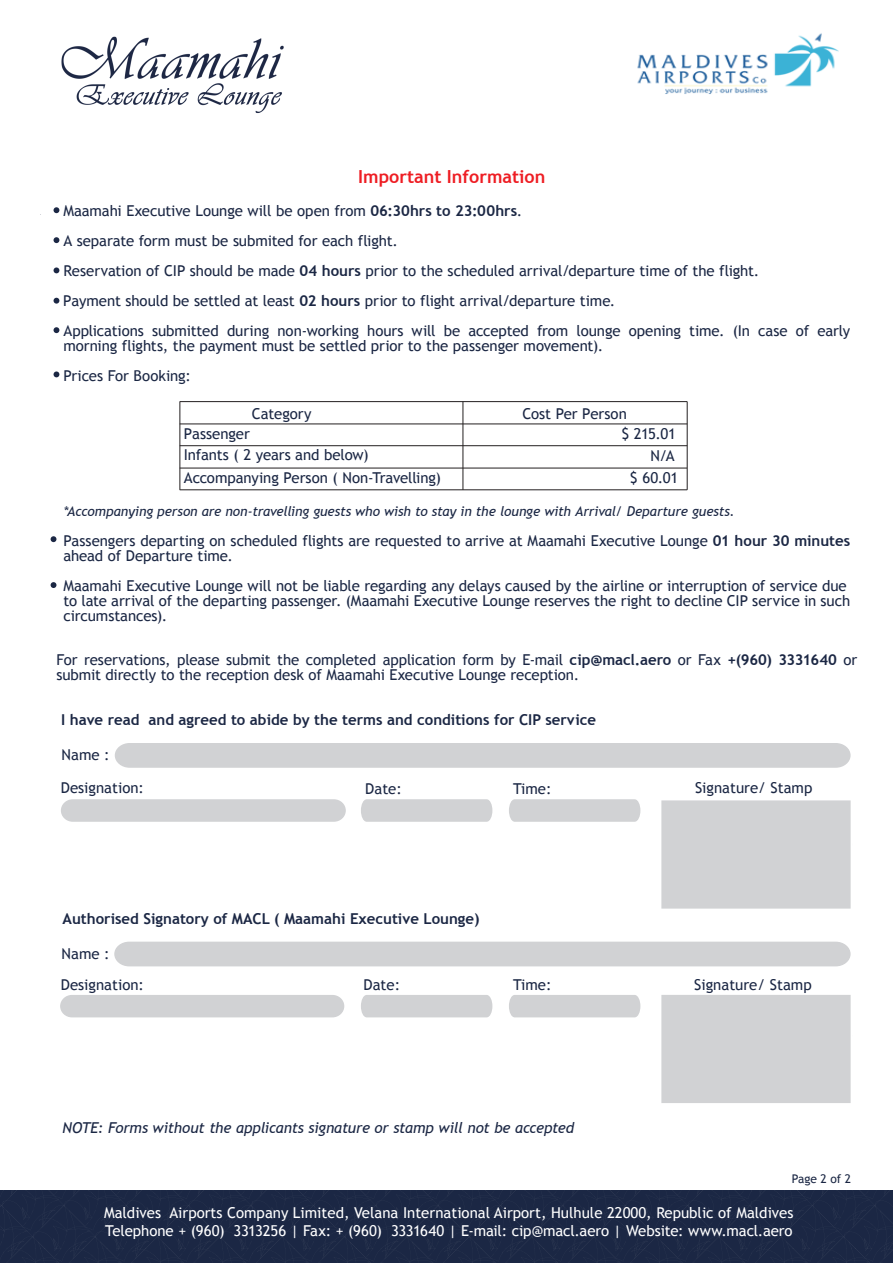
<style>
.page{position:relative;width:893px;height:1263px;background:#fff}
.page>*{position:absolute;margin:0;border:0;box-sizing:border-box;transform-origin:0 0}
.t1{font:700 18px "Trebuchet MS";color:#ee1d23}
.t2{font:15px/30px "Trebuchet MS";letter-spacing:-.005em;color:#1b2744}
.t3{font:15px/18px "Trebuchet MS";color:#fff}
.t4{font:700 15px "Trebuchet MS";color:#1b2744}
.t5{font:italic 15px "Trebuchet MS";letter-spacing:-.01em;color:#1b2744}
.t6{font:italic 13.5px "Trebuchet MS";letter-spacing:-.005em;color:#1b2744}
.t7{font:12px "Trebuchet MS";color:#1b2744}
.s1{font-weight:700}
</style>
<div class="page">
<div style="left:0;top:1190px;width:893px;height:73px;background:#1b2744"></div>
<svg style="left:61px;top:799px;width:285px;height:23px;background:#d2d3d5"></svg>
<svg style="left:361px;top:799px;width:132px;height:23px;background:#d2d3d5"></svg>
<svg style="left:509px;top:799px;width:132px;height:23px;background:#d2d3d5"></svg>
<div style="left:60px;top:995px;width:285px;height:23px;background:#d1d2d4"></div>
<div style="left:361px;top:995px;width:132px;height:23px;background:#d1d2d4"></div>
<div style="left:509px;top:995px;width:132px;height:23px;background:#d1d2d4"></div>
<div style="left:661px;top:995px;width:190px;height:108px;background:#d1d2d4;border:2px solid #d1d2d4"></div>
<div style="left:661px;top:800px;width:190px;height:109px;background:#d1d2d4;border:2px solid #d1d2d4"></div>
<img style="left:637px;top:33px;width:202px;height:61px">
<div style="left:115px;top:743px;width:736px;height:25px;background:#d1d2d4"></div>
<svg style="left:114px;top:941px;width:737px;height:26px;background:#d3d4d6"></svg>
<svg style="left:54px;top:207px;width:5px;height:6px"></svg>
<svg style="left:54px;top:237px;width:5px;height:6px"></svg>
<svg style="left:54px;top:267px;width:5px;height:6px"></svg>
<svg style="left:54px;top:298px;width:5px;height:6px"></svg>
<svg style="left:54px;top:327px;width:5px;height:6px"></svg>
<svg style="left:54px;top:371px;width:5px;height:6px"></svg>
<svg style="left:51px;top:536px;width:5px;height:6px"></svg>
<svg style="left:51px;top:582px;width:5px;height:6px"></svg>
<hr style="left:180px;top:401px;width:507px;height:1px;background:#231f20">
<hr style="left:180px;top:424px;width:507px;height:1px;background:#231f20">
<hr style="left:180px;top:445px;width:507px;height:1px;background:#231f20">
<hr style="left:180px;top:468px;width:507px;height:1px;background:#231f20">
<hr style="left:180px;top:489px;width:507px;height:1px;background:#231f20">
<hr style="left:463px;top:402px;width:1px;height:88px;background:#231f20">
<hr style="left:180px;top:402px;width:1px;height:88px;background:#231f20">
<hr style="left:687px;top:402px;width:1px;height:88px;background:#231f20">
<img style="left:61px;top:36px;width:223px;height:77px">
<p class="t1" style="left:358px;top:166px;width:189px">Important Information</p>
<p class="t2" style="left:63px;top:196px;width:788px">Maamahi Executive Lounge will be open from <span class="s1">06:30hrs to 23:00hrs</span>.<br>A separate form must be submited for each flight.<br>Reservation of CIP should be made <span class="s1">04 hours</span> prior to the scheduled arrival/departure time of the flight.<br>Payment should be settled at least <span class="s1">02 hours</span> prior to flight arrival/departure time.<br>Applications submitted during non-working hours will be accepted from lounge opening time. (In case of early</p>
<p class="t2" style="left:63px;top:331px;width:541px">morning flights, the payment must be settled prior to the passenger movement).<br>Prices For Booking:</p>
<p class="t2" style="left:252px;top:399px;width:61px">Category</p>
<p class="t2" style="left:184px;top:423px;width:186px;line-height:21.1px">Passenger<br>Infants ( 2 years and below)</p>
<p class="t2" style="left:184px;top:463px;width:259px">Accompanying Person ( Non-Travelling)</p>
<p class="t2" style="left:522px;top:399px;width:106px">Cost Per Person</p>
<p class="t2" style="left:621px;top:423px;width:58px;line-height:22px;text-align:right">$ 215.01<br>N/A<br>$ 60.01</p>
<p class="t6" style="left:63px;top:503px;width:673px">*Accompanying person are non-travelling guests who wish to stay in the lounge with Arrival/ Departure guests.</p>
<p class="t2" style="left:63px;top:533px;width:788px;line-height:15px">Passengers departing on scheduled flights are requested to arrive at Maamahi Executive Lounge <span class="s1">01 hour 30 minutes </span>ahead of Departure time.</p>
<p class="t2" style="left:63px;top:578px;width:788px;line-height:15px">Maamahi Executive Lounge will not be liable regarding any delays caused by the airline or interruption of service due to late arrival of the departing passenger. (Maamahi Executive Lounge reserves the right to decline CIP service in such circumstances).</p>
<p class="t2" style="left:56px;top:652px;width:802px;line-height:15px">For reservations, please submit the completed application form by E-mail <span class="s1">cip@macl.aero</span> or Fax <span class="s1">+(960) 3331640</span> or submit directly to the reception desk of Maamahi Executive Lounge reception.</p>
<p class="t4" style="left:61px;top:710px;width:536px">I have read and agreed to abide by the terms and conditions for CIP service</p>
<p class="t2" style="left:62px;top:740px;width:50px">Name :</p>
<p class="t2" style="left:61px;top:773px;width:85px">Designation:</p>
<p class="t2" style="left:365px;top:773px;width:38px">Date:</p>
<p class="t2" style="left:513px;top:773px;width:40px">Time:</p>
<p class="t4" style="left:63px;top:909px;width:418px">Authorised Signatory of MACL ( Maamahi Executive Lounge)</p>
<p class="t2" style="left:61px;top:938px;width:85px;line-height:31.2px">Name :<br>Designation:</p>
<p class="t2" style="left:364px;top:970px;width:38px">Date:</p>
<p class="t2" style="left:513px;top:970px;width:40px">Time:</p>
<p class="t5" style="left:62px;top:1119px;width:513px">NOTE: Forms without the applicants signature or stamp will not be accepted</p>
<p class="t2" style="left:695px;top:773px;width:119px">Signature/ Stamp</p>
<p class="t2" style="left:694px;top:969px;width:119px">Signature/ Stamp</p>
<p class="t7" style="left:792px;top:1171px;width:61px">Page 2 of 2</p>
<p class="t3" style="left:104px;top:1204px;width:691px">Maldives Airports Company Limited, Velana International Airport, Hulhule 22000, Republic of Maldives<br>Telephone + (960) 3313256 | Fax: + (960) 3331640 | E-mail: cip@macl.aero | Website: www.macl.aero</p>
</div>
